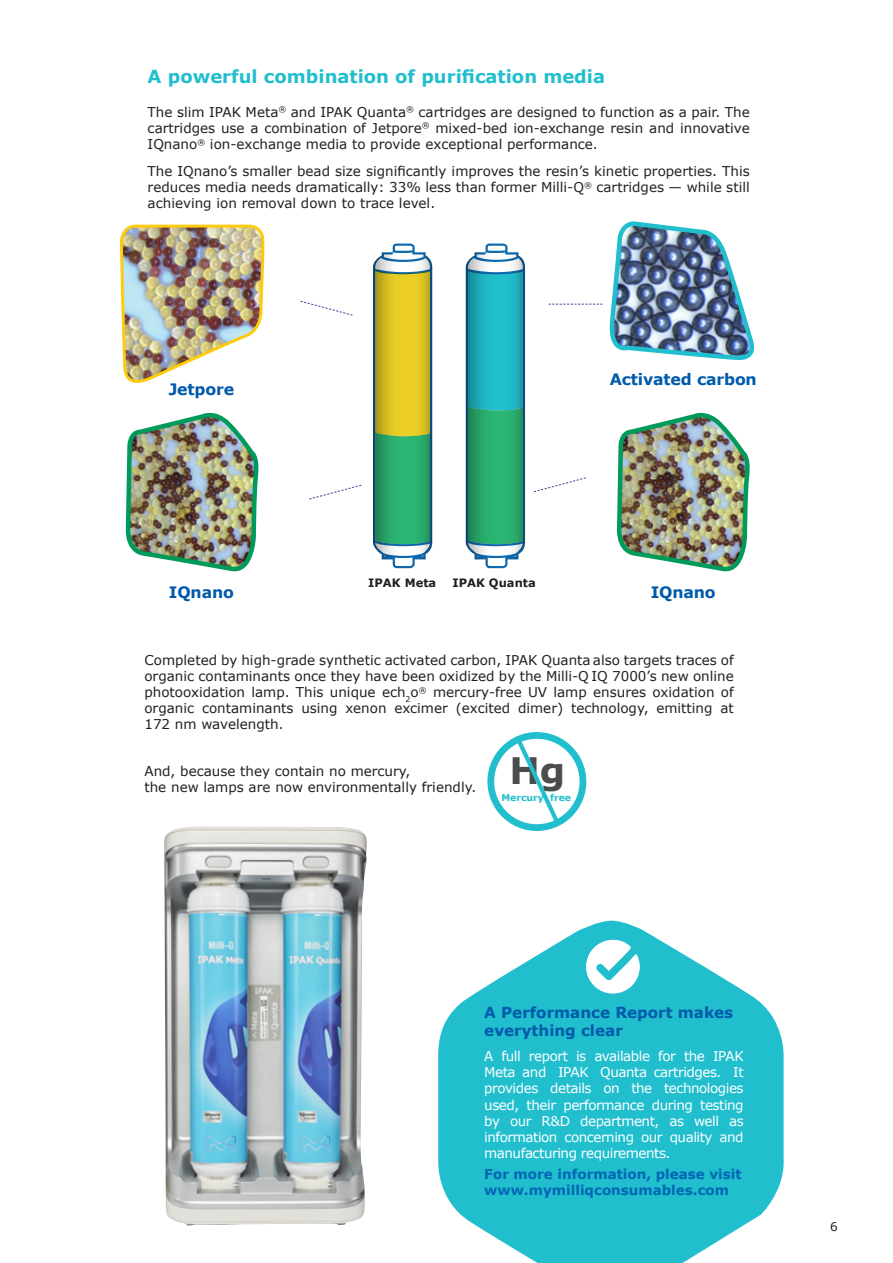
<style>
.page{position:relative;width:893px;height:1263px;background:#fff}
.page>*{position:absolute;margin:0;border:0;box-sizing:border-box;transform-origin:0 0}
.t1{font:700 36.45px "Verdana";color:#4b4c4d}
.t2{font:700 18px "Verdana";color:#21bece}
.t3{font:700 15.75px "Verdana";letter-spacing:-.01em;color:#015aaa}
.t4{font:700 15.15px/18px "Verdana";color:#015aaa}
.t5{font:13.5px/16.2px "Verdana";color:#231f20;text-align:justify}
.t6{font:13.5px/16.2px "Verdana";letter-spacing:-.035em;color:#fff;text-align:justify}
.t7{font:700 13.5px/16.2px "Verdana";color:#0166b3}
.t8{font:12px "Verdana";color:#231f20}
.t9{font:700 11.55px "Verdana";color:#231f20}
.t10{font:700 9.3px "Verdana";color:#21bece}
</style>
<div class="page">
<svg style="left:438px;top:921px;width:346px;height:342px;fill:#21bece"></svg>
<svg style="left:373px;top:244px;width:59px;height:324px;background:#90b35d"></svg>
<svg style="left:466px;top:244px;width:59px;height:324px;background:#3aab9f"></svg>
<img style="left:164px;top:826px;width:203px;height:400px">
<svg style="left:586px;top:940px;width:54px;height:53px"></svg>
<svg style="left:549px;top:304px;width:53px;height:1px"></svg>
<svg style="left:300px;top:300px;width:53px;height:16px"></svg>
<svg style="left:533px;top:477px;width:53px;height:16px"></svg>
<svg style="left:309px;top:484px;width:53px;height:16px"></svg>
<svg style="left:491px;top:735px;width:92px;height:92px"></svg>
<div style="left:487px;top:732px;width:99px;height:99px;border:7px solid #21bece;border-radius:50%"></div>
<svg style="left:514px;top:736px;width:48px;height:91px"></svg>
<img style="left:119px;top:224px;width:146px;height:159px">
<img style="left:125px;top:412px;width:133px;height:160px">
<img style="left:617px;top:412px;width:132px;height:160px">
<img style="left:609px;top:221px;width:146px;height:139px">
<p class="t2" style="left:148px;top:65px;width:459px">A powerful combination of purification media</p>
<p class="t5" style="left:148px;top:104px;width:604px">The slim IPAK Meta<sup>®</sup> and IPAK Quanta<sup>®</sup> cartridges are designed to function as a pair. The cartridges use a combination of Jetpore<sup>®</sup> mixed-bed ion-exchange resin and innovative IQnano<sup>®</sup> ion-exchange media to provide exceptional performance.</p>
<p class="t5" style="left:148px;top:163px;width:604px">The IQnano’s smaller bead size significantly improves the resin’s kinetic properties. This reduces media needs dramatically: 33% less than former Milli-Q<sup>®</sup> cartridges — while still achieving ion removal down to trace level.</p>
<p class="t3" style="left:169px;top:379px;width:67px">Jetpore</p>
<p class="t3" style="left:610px;top:369px;width:149px">Activated carbon</p>
<p class="t9" style="left:368px;top:575px;width:70px">IPAK Meta</p>
<p class="t9" style="left:452px;top:575px;width:85px">IPAK Quanta</p>
<p class="t3" style="left:169px;top:582px;width:66px">IQnano</p>
<p class="t3" style="left:651px;top:582px;width:66px">IQnano</p>
<p class="t5" style="left:144px;top:652px;width:591px">Completed by high-grade synthetic activated carbon, IPAK Quanta also targets traces of organic contaminants once they have been oxidized by the Milli-Q IQ 7000’s new online photooxidation lamp. This unique ech<sub>2</sub>o<sup>®</sup> mercury-free UV lamp ensures oxidation of organic contaminants using xenon excimer (excited dimer) technology, emitting at 172 nm wavelength.</p>
<p class="t5" style="left:144px;top:763px;width:333px">And, because they contain no mercury,<br>the new lamps are now environmentally friendly.</p>
<p class="t1" style="left:509px;top:747px;width:57px">Hg</p>
<p class="t10" style="left:501px;top:792px;width:71px">Mercury free</p>
<p class="t4" style="left:484px;top:1004px;width:250px">A Performance Report makes everything clear</p>
<p class="t6" style="left:484px;top:1048px;width:261px">A full report is available for the IPAK Meta and IPAK Quanta cartridges. It provides details on the technologies used, their performance during testing by our R&amp;D department, as well as information concerning our quality and manufacturing requirements.</p>
<p class="t7" style="left:484px;top:1166px;width:259px">For more information, please visit www.mymilliqconsumables.com</p>
<p class="t8" style="left:830px;top:1219px;width:9px">6</p>
</div>
